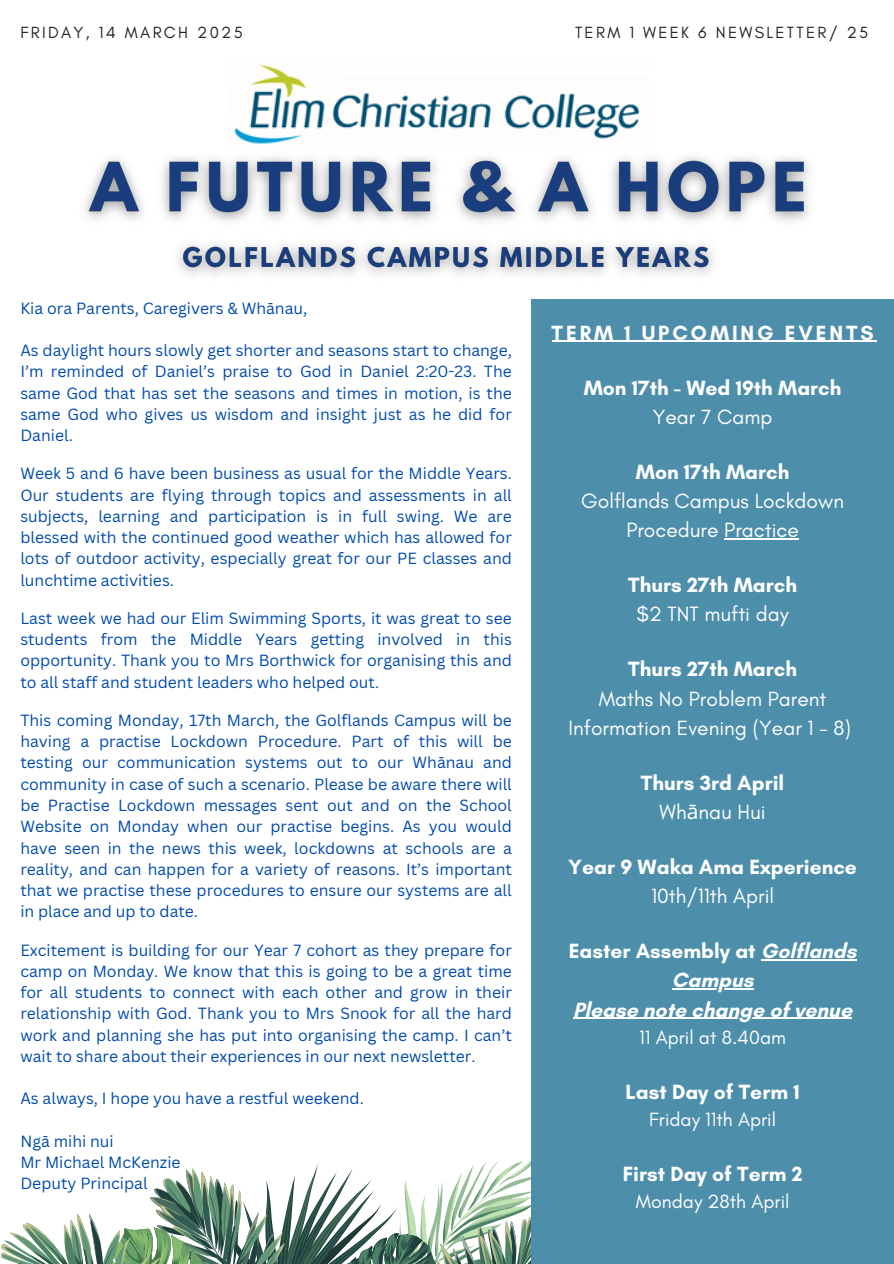
<style>
.page{position:relative;width:894px;height:1264px;background:#fff}
.page>*{position:absolute;margin:0;border:0;box-sizing:border-box;transform-origin:0 0}
.t1{font:700 21px/29.2px "Glacial Indifference";color:#fff;text-align:center}
.t2{font:21px/29.2px "Glacial Indifference";color:#fff;text-align:center}
.t3{font:700 20.85px "Glacial Indifference";letter-spacing:.14em;color:#fff}
.t4{font:19.5px "Glacial Indifference";color:#fff}
.t5{font:16.5px "Glacial Indifference";letter-spacing:.14em;color:#222}
.t6{font:15.75px/21.3px "Canva Sans";color:#004aad;text-align:justify}
.s1{font-weight:400}
.s2{font-weight:700}
.s3{font-family:"Noto Sans";font-weight:400}
</style>
<div class="page">
<svg style="left:1px;top:1160px;width:582px;height:104px"></svg>
<div style="left:531px;top:299px;width:362px;height:964px;background:#4d8eab"></div>
<img style="left:234px;top:64px;width:406px;height:78px">
<img style="left:84px;top:142px;width:725px;height:133px">
<hr style="left:551px;top:341px;width:325px;height:1px;background:#fff">
<hr style="left:760px;top:959px;width:96px;height:1px;background:#fff">
<hr style="left:671px;top:988px;width:82px;height:1px;background:#fff">
<hr style="left:573px;top:1017px;width:278px;height:1px;background:#fff">
<hr style="left:724px;top:538px;width:74px;height:1px;background:#fff">
<h5 class="t5" style="left:20px;top:23px;width:224px">FRIDAY, 14 MARCH 2025</h5>
<h5 class="t5" style="left:575px;top:23px;width:295px">TERM 1 WEEK 6 NEWSLETTER/ 25</h5>
<p class="t6" style="left:20px;top:297px;width:288px">Kia ora Parents, Caregivers &amp; Whānau,</p>
<p class="t6" style="left:20px;top:339px;width:493px">As daylight hours slowly get shorter and seasons start to change, I’m reminded of Daniel’s praise to God in Daniel 2:20-23. The same God that has set the seasons and times in motion, is the same God who gives us wisdom and insight just as he did for Daniel.</p>
<p class="t6" style="left:20px;top:462px;width:493px">Week 5 and 6 have been business as usual for the Middle Years.<br>Our students are flying through topics and assessments in all subjects, learning and participation is in full swing. We are blessed with the continued good weather which has allowed for lots of outdoor activity, especially great for our PE classes and lunchtime activities.</p>
<p class="t6" style="left:20px;top:607px;width:493px">Last week we had our Elim Swimming Sports, it was great to see students from the Middle Years getting involved in this opportunity. Thank you to Mrs Borthwick for organising this and to all staff and student leaders who helped out.</p>
<p class="t6" style="left:20px;top:709px;width:493px">This coming Monday, 17th March, the Golflands Campus will be having a practise Lockdown Procedure. Part of this will be testing our communication systems out to our Whānau and community in case of such a scenario. Please be aware there will be Practise Lockdown messages sent out and on the School Website on Monday when our practise begins. As you would have seen in the news this week, lockdowns at schools are a reality, and can happen for a variety of reasons. It’s important that we practise these procedures to ensure our systems are all in place and up to date.</p>
<p class="t6" style="left:20px;top:938px;width:493px">Excitement is building for our Year 7 cohort as they prepare for camp on Monday. We know that this is going to be a great time for all students to connect with each other and grow in their relationship with God. Thank you to Mrs Snook for all the hard work and planning she has put into organising the camp. I can’t wait to share about their experiences in our next newsletter.</p>
<p class="t6" style="left:20px;top:1087px;width:345px">As always, I hope you have a restful weekend.</p>
<p class="t6" style="left:20px;top:1130px;width:95px">Ngā mihi nui</p>
<p class="t6" style="left:20px;top:1151px;width:162px">Mr Michael McKenzie</p>
<p class="t6" style="left:20px;top:1172px;width:129px">Deputy Principal</p>
<p class="t3" style="left:551px;top:320px;width:323px">TERM 1 UPCOMING EVENTS</p>
<p class="t1" style="left:583px;top:372px;width:259px">Mon 17th - Wed 19th March<br><span class="s1">Year 7 Camp</span></p>
<h4 class="t2" style="left:581px;top:457px;width:264px"><span class="s2">Mon 17th March<br></span>Golflands Campus Lockdown<br>Procedure Practice</h4>
<h4 class="t1" style="left:628px;top:570px;width:170px">Thurs 27th March <span class="s1">$2 TNT mufti day</span></h4>
<h4 class="t2" style="left:568px;top:654px;width:284px"><span class="s2">Thurs 27th March<br></span>Maths No Problem Parent<br>Information Evening (Year 1 - 8)</h4>
<h4 class="t1" style="left:640px;top:767px;width:145px">Thurs 3rd April<br><span class="s1">Wh</span><span class="s3">ā</span><span class="s1">nau Hui</span></h4>
<h4 class="t1" style="left:568px;top:852px;width:290px">Year 9 Waka Ama Experience<br><span class="s1">10th/11th April</span></h4>
<h3 class="t1" style="left:568px;top:936px;width:289px">Easter Assembly at Golflands</h3>
<h4 class="t1" style="left:671px;top:965px;width:83px">Campus</h4>
<h4 class="t1" style="left:573px;top:994px;width:280px">Please note change of venue</h4>
<h4 class="t4" style="left:639px;top:1025px;width:148px">11 April at 8.40am</h4>
<h4 class="t1" style="left:625px;top:1076px;width:175px">Last Day of Term 1</h4>
<h4 class="t4" style="left:649px;top:1107px;width:128px">Friday 11th April</h4>
<h4 class="t1" style="left:622px;top:1158px;width:181px">First Day of Term 2</h4>
<h4 class="t4" style="left:635px;top:1189px;width:155px">Monday 28th April</h4>
</div>
